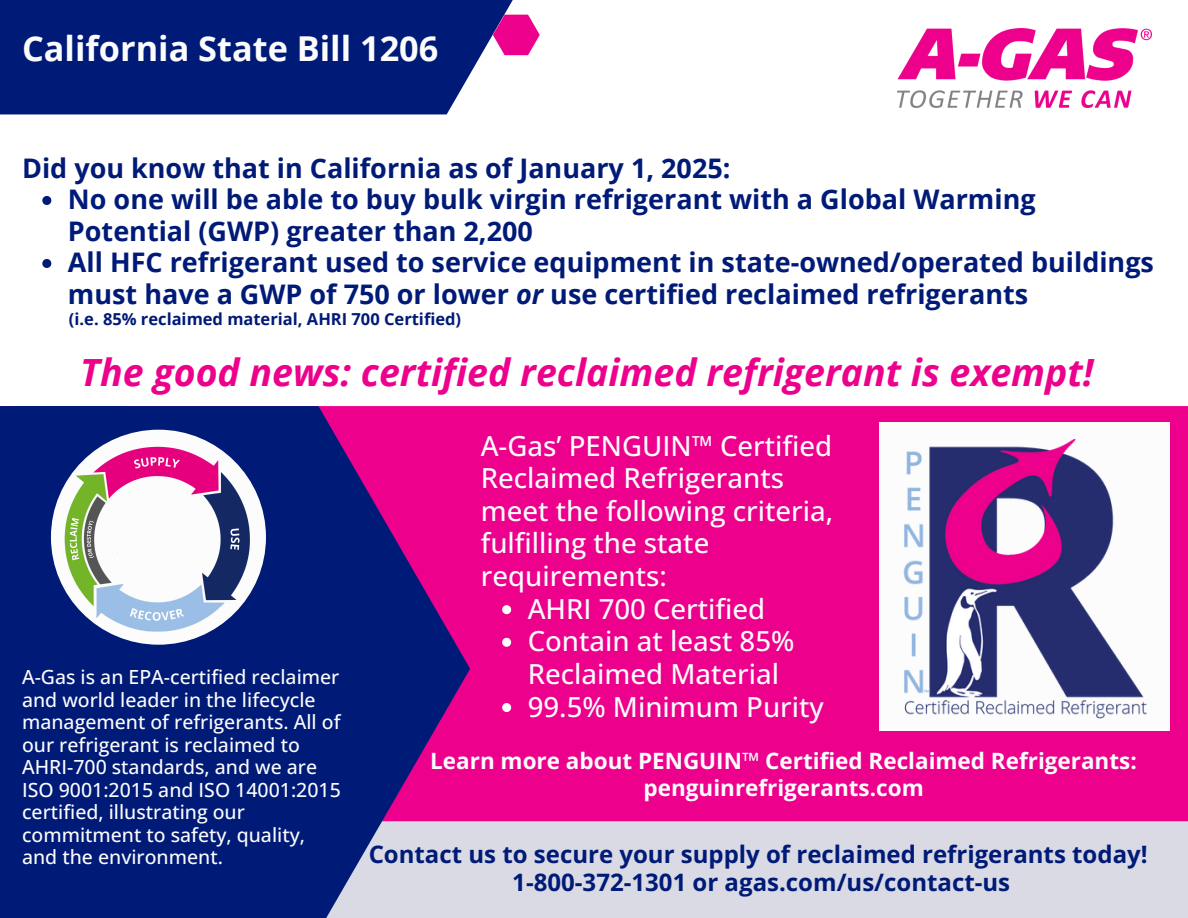
<style>
.page{position:relative;width:1188px;height:918px;background:#fff}
.page>*{position:absolute;margin:0;border:0;box-sizing:border-box;transform-origin:0 0}
.t1{font:italic 700 37.5px "Open Sans";color:#ec008c}
.t2{font:700 34.35px "Open Sans";color:#fcfcfd}
.t3{font:500 27.6px/32.7px "Open Sans";color:#fcfcfd}
.t4{font:700 27px/31.5px "Open Sans";color:#001a77}
.t5{font:700 24px/28.2px "Open Sans";color:#001a77;text-align:center}
.t6{font:700 22.5px/27px "Open Sans";color:#fcfcfd;text-align:center}
.t7{font:500 19.5px/22.5px "Open Sans";color:#fcfcfd}
.t8{font:700 16.5px "Open Sans";color:#001a77}
.s1{font-style:italic}
</style>
<div class="page">
<img style="left:897px;top:28px;width:255px;height:80px">
<svg style="left:0;top:0;width:529px;height:114px;background:#122a80"></svg>
<svg style="left:493px;top:15px;width:47px;height:40px"></svg>
<div style="left:0;top:821px;width:1188px;height:97px;background:#d9dae4"></div>
<div style="left:470px;top:406px;width:718px;height:415px;background:#ec008c"></div>
<svg style="left:278px;top:406px;width:192px;height:416px;background:#9f0885"></svg>
<div style="left:879px;top:422px;width:291px;height:308px;background:#fcfcfd"></div>
<img style="left:891px;top:438px;width:256px;height:293px">
<svg style="left:278px;top:478px;width:130px;height:440px;background:#1d2a81"></svg>
<div style="left:0;top:406px;width:278px;height:512px;background:#001a77"></div>
<img style="left:42px;top:437px;width:234px;height:201px">
<div style="left:114px;top:496px;width:89px;height:82px;background:#fcfcfd;border-radius:50%"></div>
<svg style="left:42px;top:196px;width:9px;height:9px"></svg>
<svg style="left:42px;top:259px;width:9px;height:9px"></svg>
<svg style="left:502px;top:605px;width:9px;height:9px"></svg>
<svg style="left:502px;top:638px;width:9px;height:9px"></svg>
<svg style="left:502px;top:703px;width:9px;height:9px"></svg>
<p class="t2" style="left:22px;top:24px;width:418px">California State Bill 1206</p>
<p class="t4" style="left:22px;top:152px;width:710px">Did you know that in California as of January 1, 2025:</p>
<h2 class="t4" style="left:68px;top:183px;width:969px">No one will be able to buy bulk virgin refrigerant with a Global Warming<br>Potential (GWP) greater than 2,200</h2>
<p class="t4" style="left:68px;top:246px;width:1088px">All HFC refrigerant used to service equipment in state-owned/operated buildings must have a GWP of 750 or lower <span class="s1">or</span> use certified reclaimed refrigerants</p>
<p class="t8" style="left:69px;top:308px;width:394px">(i.e. 85% reclaimed material, AHRI 700 Certified)</p>
<p class="t1" style="left:80px;top:346px;width:1015px">The good news: certified reclaimed refrigerant is exempt!</p>
<h1 class="t7" style="left:22px;top:665px;width:320px">A-Gas is an EPA-certified reclaimer and world leader in the lifecycle management of refrigerants. All of our refrigerant is reclaimed to<br>AHRI-700 standards, and we are<br>ISO 9001:2015 and ISO 14001:2015 certified, illustrating our commitment to safety, quality, and the environment.</h1>
<p class="t3" style="left:481px;top:428px;width:354px">A-Gas’ PENGUIN™ Certified<br>Reclaimed Refrigerants meet the following criteria, fulfilling the state requirements:</p>
<h1 class="t3" style="left:528px;top:592px;width:239px">AHRI 700 Certified</h1>
<p class="t3" style="left:528px;top:624px;width:268px">Contain at least 85%<br>Reclaimed Material</p>
<p class="t3" style="left:528px;top:689px;width:298px">99.5% Minimum Purity</p>
<p class="t6" style="left:430px;top:747px;width:708px">Learn more about PENGUIN™ Certified Reclaimed Refrigerants: penguinrefrigerants.com</p>
<p class="t5" style="left:369px;top:839px;width:781px">Contact us to secure your supply of reclaimed refrigerants today!<br>1-800-372-1301 or agas.com/us/contact-us</p>
</div>
